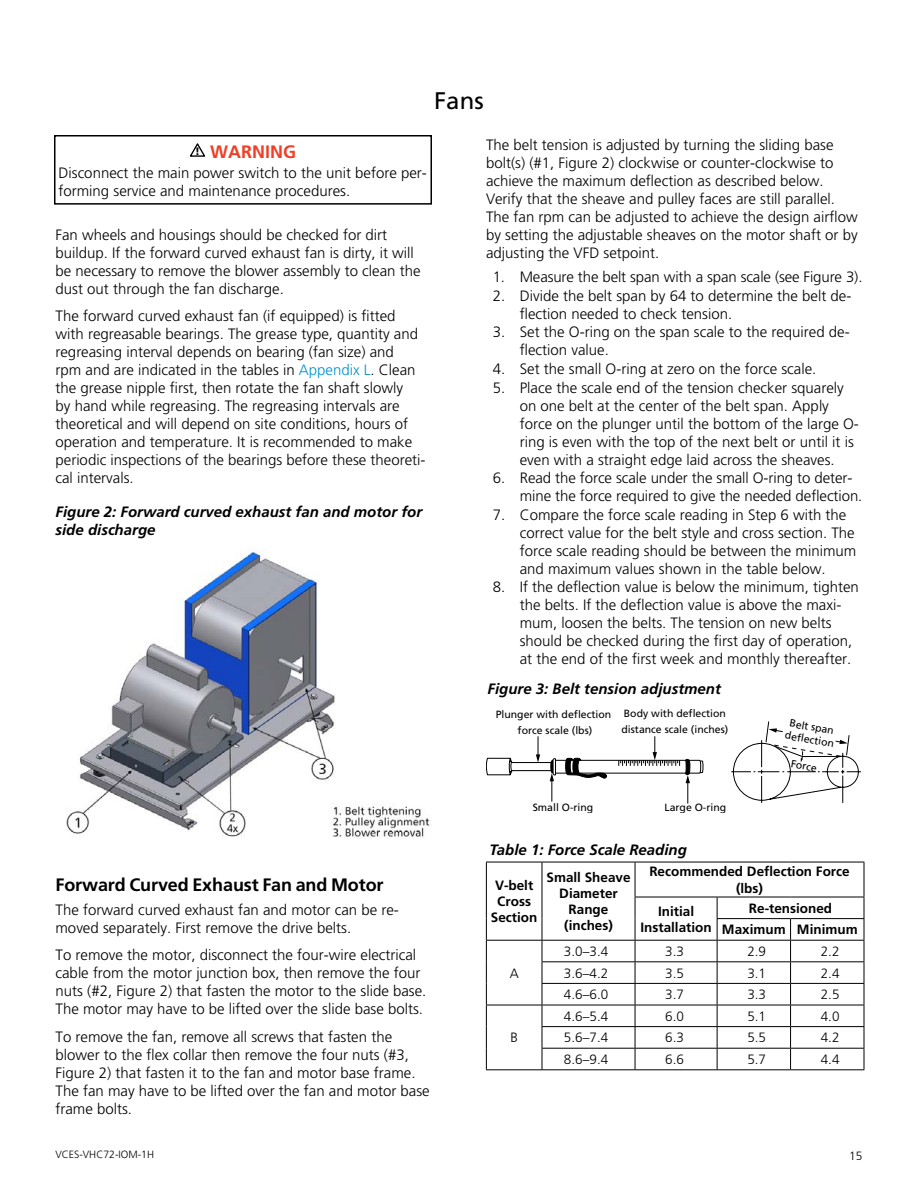
<style>
.page{position:relative;width:918px;height:1188px;background:#fff}
.page>*{position:absolute;margin:0;border:0;box-sizing:border-box;transform-origin:0 0}
.t1{font:24px "Frutiger";color:#000}
.t2{font:700 18px "Frutiger";letter-spacing:-.005em;color:#000}
.t3{font:700 18px "Frutiger";color:#ef3f26}
.t4{font:300 15px/18px "Frutiger";color:#000}
.t5{font:italic 700 15px/18px "Frutiger";color:#000}
.t6{font:700 13.5px/16.2px "Frutiger";color:#000;text-align:center}
.t7{font:300 13.5px "Frutiger";color:#000}
.t8{font:300 12px "Frutiger";color:#000}
.t9{font:10.5px/15.3px "Frutiger";color:#000}
.t10{font:300 10.5px "Frutiger";color:#000}
.s1{font-weight:900;font-size:10.8px;color:#000}
.s2{color:#0094cc}
</style>
<div class="page">
<img style="left:66px;top:550px;width:364px;height:288px">
<hr style="left:542px;top:862px;width:1px;height:35px;background:#000">
<hr style="left:635px;top:862px;width:1px;height:35px;background:#000">
<hr style="left:635px;top:897px;width:82px;height:1px;background:#000">
<hr style="left:717px;top:897px;width:74px;height:1px;background:#000">
<hr style="left:791px;top:897px;width:73px;height:1px;background:#000">
<hr style="left:717px;top:918px;width:74px;height:1px;background:#000">
<hr style="left:791px;top:918px;width:73px;height:1px;background:#000">
<hr style="left:542px;top:961px;width:93px;height:1px;background:#000">
<hr style="left:635px;top:961px;width:82px;height:1px;background:#000">
<hr style="left:717px;top:961px;width:74px;height:1px;background:#000">
<hr style="left:791px;top:961px;width:73px;height:1px;background:#000">
<hr style="left:542px;top:983px;width:93px;height:1px;background:#000">
<hr style="left:635px;top:983px;width:82px;height:1px;background:#000">
<hr style="left:717px;top:983px;width:74px;height:1px;background:#000">
<hr style="left:791px;top:983px;width:73px;height:1px;background:#000">
<hr style="left:486px;top:1005px;width:56px;height:1px;background:#000">
<hr style="left:542px;top:1005px;width:93px;height:1px;background:#000">
<hr style="left:635px;top:1005px;width:82px;height:1px;background:#000">
<hr style="left:717px;top:1005px;width:74px;height:1px;background:#000">
<hr style="left:791px;top:1005px;width:73px;height:1px;background:#000">
<hr style="left:542px;top:1026px;width:93px;height:1px;background:#000">
<hr style="left:635px;top:1026px;width:82px;height:1px;background:#000">
<hr style="left:717px;top:1026px;width:74px;height:1px;background:#000">
<hr style="left:791px;top:1026px;width:73px;height:1px;background:#000">
<hr style="left:542px;top:1048px;width:93px;height:1px;background:#000">
<svg style="left:542px;top:897px;width:1px;height:172px"></svg>
<hr style="left:635px;top:1048px;width:82px;height:1px;background:#000">
<svg style="left:635px;top:897px;width:1px;height:172px"></svg>
<hr style="left:717px;top:1048px;width:74px;height:1px;background:#000">
<svg style="left:717px;top:897px;width:1px;height:172px"></svg>
<hr style="left:791px;top:1048px;width:73px;height:1px;background:#000">
<svg style="left:790px;top:919px;width:1px;height:150px"></svg>
<hr style="left:486px;top:862px;width:56px;height:1px;background:#000">
<hr style="left:486px;top:862px;width:1px;height:35px;background:#000">
<hr style="left:542px;top:862px;width:93px;height:1px;background:#000">
<hr style="left:635px;top:862px;width:82px;height:1px;background:#000">
<hr style="left:717px;top:862px;width:74px;height:1px;background:#000">
<hr style="left:791px;top:862px;width:73px;height:1px;background:#000">
<hr style="left:864px;top:862px;width:1px;height:35px;background:#000">
<hr style="left:486px;top:940px;width:56px;height:1px;background:#000">
<hr style="left:542px;top:940px;width:93px;height:1px;background:#000">
<hr style="left:635px;top:940px;width:82px;height:1px;background:#000">
<hr style="left:717px;top:940px;width:74px;height:1px;background:#000">
<hr style="left:791px;top:940px;width:73px;height:1px;background:#000">
<svg style="left:486px;top:897px;width:1px;height:172px"></svg>
<svg style="left:864px;top:897px;width:1px;height:172px"></svg>
<hr style="left:486px;top:1069px;width:56px;height:1px;background:#000">
<hr style="left:542px;top:1069px;width:93px;height:1px;background:#000">
<hr style="left:635px;top:1069px;width:82px;height:1px;background:#000">
<hr style="left:717px;top:1069px;width:74px;height:1px;background:#000">
<hr style="left:791px;top:1069px;width:73px;height:1px;background:#000">
<svg style="left:190px;top:143px;width:15px;height:14px"></svg>
<div style="left:54px;top:135px;width:378px;height:70px;border:2px solid #000"></div>
<svg style="left:486px;top:721px;width:375px;height:83px"></svg>
<h1 class="t1" style="left:434px;top:86px;width:51px">Fans</h1>
<p class="t3" style="left:195px;top:141px;width:103px"><span class="s1">!</span> WARNING</p>
<p class="t4" style="left:58px;top:164px;width:370px">Disconnect the main power switch to the unit before per&shy;forming service and maintenance procedures.</p>
<p class="t4" style="left:56px;top:226px;width:367px">Fan wheels and housings should be checked for dirt buildup. If the forward curved exhaust fan is dirty, it will be necessary to remove the blower assembly to clean the dust out through the fan discharge.</p>
<p class="t4" style="left:56px;top:307px;width:372px">The forward curved exhaust fan (if equipped) is fitted with regreasable bearings. The grease type, quantity and regreasing interval depends on bearing (fan size) and<br>rpm and are indicated in the tables in <span class="s2">Appendix L</span>. Clean the grease nipple first, then rotate the fan shaft slowly<br>by hand while regreasing. The regreasing intervals are theoretical and will depend on site conditions, hours of operation and temperature. It is recommended to make periodic inspections of the bearings before these theoreti&shy;cal intervals.</p>
<p class="t5" style="left:56px;top:503px;width:368px">Figure 2: Forward curved exhaust fan and motor for side discharge</p>
<p class="t4" style="left:486px;top:136px;width:373px">The belt tension is adjusted by turning the sliding base bolt(s) (#1, Figure 2) clockwise or counter-clockwise to achieve the maximum deflection as described below.<br>Verify that the sheave and pulley faces are still parallel.<br>The fan rpm can be adjusted to achieve the design airflow by setting the adjustable sheaves on the motor shaft or by adjusting the VFD setpoint.</p>
<p class="t4" style="left:493px;top:268px;width:371px">1. Measure the belt span with a span scale (see Figure 3).</p>
<p class="t4" style="left:520px;top:287px;width:333px;text-indent:-27px">2. Divide the belt span by 64 to determine the belt de&shy;flection needed to check tension.</p>
<p class="t4" style="left:520px;top:324px;width:332px;text-indent:-27px">3. Set the O-ring on the span scale to the required de&shy;flection value.</p>
<p class="t4" style="left:493px;top:360px;width:325px">4. Set the small O-ring at zero on the force scale.</p>
<p class="t4" style="left:520px;top:379px;width:341px;text-indent:-27px">5. Place the scale end of the tension checker squarely on one belt at the center of the belt span. Apply force on the plunger until the bottom of the large O&shy;ring is even with the top of the next belt or until it is even with a straight edge laid across the sheaves.</p>
<p class="t4" style="left:520px;top:469px;width:344px;text-indent:-27px">6. Read the force scale under the small O-ring to deter&shy;mine the force required to give the needed deflection.</p>
<p class="t4" style="left:520px;top:506px;width:338px;text-indent:-27px">7. Compare the force scale reading in Step 6 with the correct value for the belt style and cross section. The force scale reading should be between the minimum and maximum values shown in the table below.</p>
<p class="t4" style="left:520px;top:578px;width:341px;text-indent:-27px">8. If the deflection value is below the minimum, tighten the belts. If the deflection value is above the maxi&shy;mum, loosen the belts. The tension on new belts should be checked during the first day of operation, at the end of the first week and monthly thereafter.</p>
<p class="t5" style="left:488px;top:680px;width:235px">Figure 3: Belt tension adjustment</p>
<p class="t9" style="left:496px;top:707px;width:117px;text-align:center">Plunger with deflection force scale (lbs)</p>
<p class="t9" style="left:622px;top:706px;width:108px">Body with deflection distance scale (inches)</p>
<p class="t9" style="left:788px;top:716px;width:51px;line-height:12.6px;rotate:10deg">Belt span deflection</p>
<p class="t9" style="left:792px;top:756px;width:28px;rotate:10deg">Force</p>
<p class="t9" style="left:533px;top:800px;width:62px">Small O-ring</p>
<p class="t9" style="left:664px;top:800px;width:63px">Large O-ring</p>
<p class="t2" style="left:56px;top:874px;width:330px">Forward Curved Exhaust Fan and Motor</p>
<p class="t4" style="left:56px;top:901px;width:345px">The forward curved exhaust fan and motor can be re&shy;moved separately. First remove the drive belts.</p>
<p class="t4" style="left:56px;top:946px;width:372px">To remove the motor, disconnect the four-wire electrical cable from the motor junction box, then remove the four nuts (#2, Figure 2) that fasten the motor to the slide base.<br>The motor may have to be lifted over the slide base bolts.</p>
<p class="t4" style="left:56px;top:1028px;width:376px">To remove the fan, remove all screws that fasten the blower to the flex collar then remove the four nuts (#3, Figure 2) that fasten it to the fan and motor base frame.<br>The fan may have to be lifted over the fan and motor base frame bolts.</p>
<p class="t5" style="left:490px;top:841px;width:199px">Table 1: Force Scale Reading</p>
<p class="t6" style="left:491px;top:877px;width:48px">V-belt<br>Cross<br>Section</p>
<p class="t6" style="left:547px;top:869px;width:86px">Small Sheave<br>Diameter<br>Range (inches)</p>
<p class="t6" style="left:649px;top:864px;width:202px">Recommended Deflection Force (lbs)</p>
<p class="t6" style="left:640px;top:903px;width:73px">Initial<br>Installation</p>
<p class="t6" style="left:722px;top:897px;width:137px;line-height:21.6px">Re-tensioned<br>Maximum Minimum</p>
<p class="t7" style="left:510px;top:965px;width:11px">A</p>
<p class="t7" style="left:510px;top:1030px;width:9px">B</p>
<p class="t7" style="left:564px;top:944px;width:46px">3.0–3.4</p>
<p class="t7" style="left:665px;top:944px;width:20px">3.3</p>
<p class="t7" style="left:747px;top:944px;width:20px">2.9</p>
<p class="t7" style="left:821px;top:944px;width:20px">2.2</p>
<p class="t7" style="left:564px;top:965px;width:46px">3.6–4.2</p>
<p class="t7" style="left:665px;top:965px;width:20px">3.5</p>
<p class="t7" style="left:747px;top:965px;width:20px">3.1</p>
<p class="t7" style="left:821px;top:965px;width:20px">2.4</p>
<p class="t7" style="left:564px;top:987px;width:46px">4.6–6.0</p>
<p class="t7" style="left:665px;top:987px;width:20px">3.7</p>
<p class="t7" style="left:747px;top:987px;width:20px">3.3</p>
<p class="t7" style="left:821px;top:987px;width:20px">2.5</p>
<p class="t7" style="left:564px;top:1009px;width:46px">4.6–5.4</p>
<p class="t7" style="left:665px;top:1009px;width:20px">6.0</p>
<p class="t7" style="left:747px;top:1009px;width:20px">5.1</p>
<p class="t7" style="left:821px;top:1009px;width:20px">4.0</p>
<p class="t7" style="left:564px;top:1030px;width:46px">5.6–7.4</p>
<p class="t7" style="left:665px;top:1030px;width:20px">6.3</p>
<p class="t7" style="left:747px;top:1030px;width:20px">5.5</p>
<p class="t7" style="left:821px;top:1030px;width:20px">4.2</p>
<p class="t7" style="left:564px;top:1052px;width:46px">8.6–9.4</p>
<p class="t7" style="left:665px;top:1052px;width:20px">6.6</p>
<p class="t7" style="left:747px;top:1052px;width:20px">5.7</p>
<p class="t7" style="left:821px;top:1052px;width:20px">4.4</p>
<p class="t10" style="left:56px;top:1149px;width:100px">VCES-VHC72-IOM-1H</p>
<p class="t8" style="left:849px;top:1149px;width:15px">15</p>
</div>
